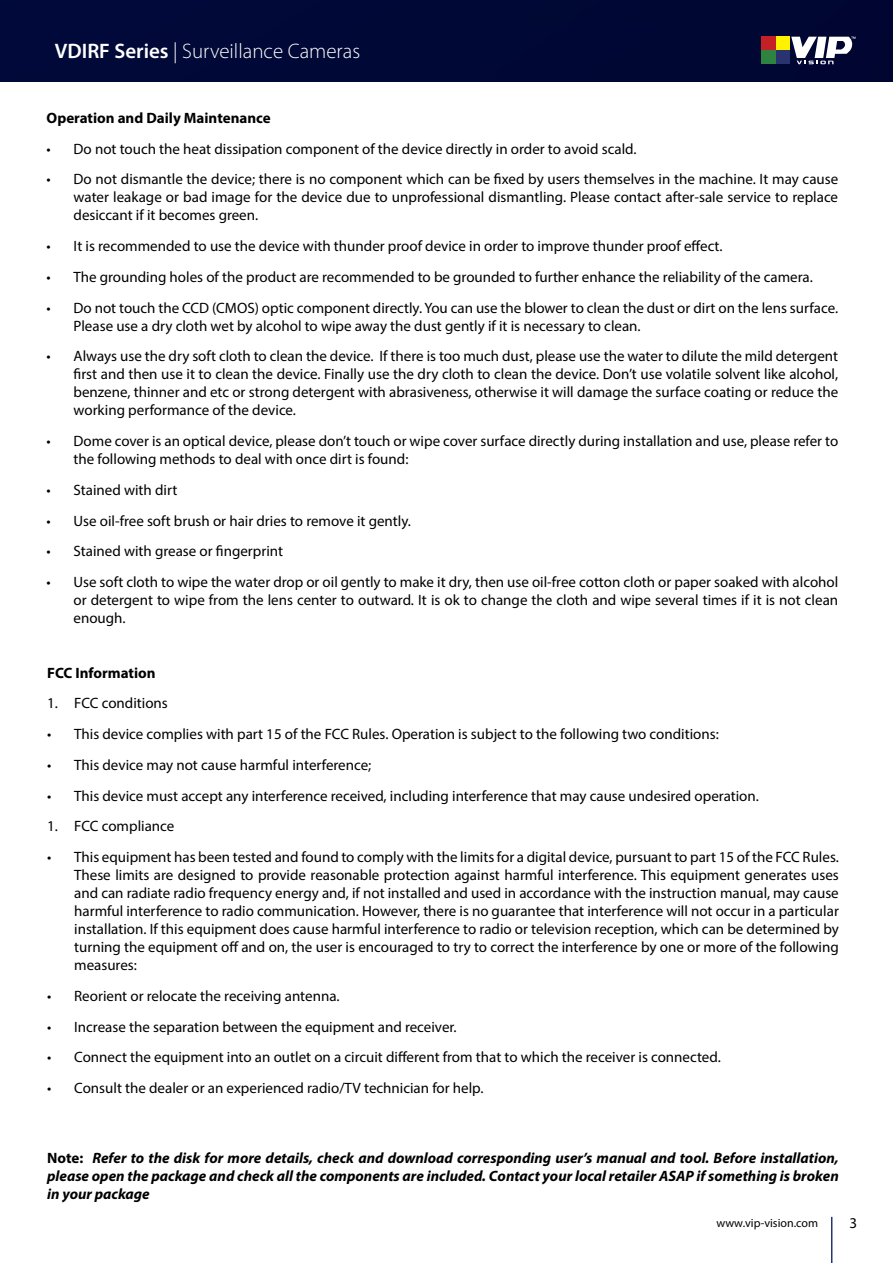
<style>
.page{position:relative;width:893px;height:1263px;background:#fff}
.page>*{position:absolute;margin:0;border:0;box-sizing:border-box;transform-origin:0 0}
.t1{font:300 21px "Myriad Pro";color:#fff}
.t2{font:15px/18px "Myriad Pro";color:#000;text-align:justify}
.t3{font:italic 700 15px/18px "Myriad Pro";color:#000;text-align:justify}
.t4{font:700 15px "Myriad Pro";color:#000}
.t5{font:12px "Myriad Pro";color:#000}
.s1{font-weight:600}
.s2{font-style:normal}
</style>
<div class="page">
<hr style="left:831px;top:1217px;width:1px;height:46px;background:#283370">
<div style="left:0;top:0;width:893px;height:81px;background:#000836"></div>
<div style="left:761px;top:37px;width:14px;height:13px;background:#c42026"></div>
<div style="left:761px;top:51px;width:14px;height:13px;background:#2d833f"></div>
<div style="left:776px;top:37px;width:13px;height:13px;background:#fff200"></div>
<div style="left:776px;top:51px;width:13px;height:13px;background:#283370"></div>
<svg style="left:786px;top:37px;width:70px;height:27px"></svg>
<h1 class="t1" style="left:55px;top:38px;width:307px"><span class="s1">VDIRF Series</span> | Surveillance Cameras</h1>
<p class="t4" style="left:47px;top:108px;width:226px">Operation and Daily Maintenance</p>
<p class="t2" style="left:47px;top:139px;width:592px">• Do not touch the heat dissipation component of the device directly in order to avoid scald.</p>
<p class="t2" style="left:74px;top:170px;width:766px;text-indent:-27px">• Do not dismantle the device; there is no component which can be fixed by users themselves in the machine. It may cause water leakage or bad image for the device due to unprofessional dismantling. Please contact after-sale service to replace desiccant if it becomes green.</p>
<p class="t2" style="left:47px;top:237px;width:678px">• It is recommended to use the device with thunder proof device in order to improve thunder proof effect.</p>
<p class="t2" style="left:47px;top:268px;width:768px">• The grounding holes of the product are recommended to be grounded to further enhance the reliability of the camera.</p>
<p class="t2" style="left:74px;top:298px;width:766px;text-indent:-27px">• Do not touch the CCD (CMOS) optic component directly. You can use the blower to clean the dust or dirt on the lens surface.<br>Please use a dry cloth wet by alcohol to wipe away the dust gently if it is necessary to clean.</p>
<p class="t2" style="left:74px;top:347px;width:766px;text-indent:-27px">• Always use the dry soft cloth to clean the device. If there is too much dust, please use the water to dilute the mild detergent first and then use it to clean the device. Finally use the dry cloth to clean the device. Don’t use volatile solvent like alcohol, benzene, thinner and etc or strong detergent with abrasiveness, otherwise it will damage the surface coating or reduce the working performance of the device.</p>
<p class="t2" style="left:74px;top:432px;width:766px;text-indent:-27px">• Dome cover is an optical device, please don’t touch or wipe cover surface directly during installation and use, please refer to the following methods to deal with once dirt is found:</p>
<p class="t2" style="left:47px;top:481px;width:132px">• Stained with dirt</p>
<p class="t2" style="left:47px;top:511px;width:366px">• Use oil-free soft brush or hair dries to remove it gently.</p>
<p class="t2" style="left:47px;top:542px;width:238px">• Stained with grease or fingerprint</p>
<p class="t2" style="left:74px;top:573px;width:766px;text-indent:-27px">• Use soft cloth to wipe the water drop or oil gently to make it dry, then use oil-free cotton cloth or paper soaked with alcohol or detergent to wipe from the lens center to outward. It is ok to change the cloth and wipe several times if it is not clean enough.</p>
<p class="t4" style="left:47px;top:663px;width:110px">FCC Information</p>
<p class="t2" style="left:47px;top:694px;width:122px">1. FCC conditions</p>
<p class="t2" style="left:47px;top:725px;width:673px">• This device complies with part 15 of the FCC Rules. Operation is subject to the following two conditions:</p>
<p class="t2" style="left:47px;top:756px;width:326px">• This device may not cause harmful interference;</p>
<p class="t2" style="left:47px;top:786px;width:713px">• This device must accept any interference received, including interference that may cause undesired operation.</p>
<p class="t2" style="left:47px;top:817px;width:129px">1. FCC compliance</p>
<p class="t2" style="left:74px;top:848px;width:766px;text-indent:-27px">• This equipment has been tested and found to comply with the limits for a digital device, pursuant to part 15 of the FCC Rules.<br>These limits are designed to provide reasonable protection against harmful interference. This equipment generates uses and can radiate radio frequency energy and, if not installed and used in accordance with the instruction manual, may cause harmful interference to radio communication. However, there is no guarantee that interference will not occur in a particular installation. If this equipment does cause harmful interference to radio or television reception, which can be determined by turning the equipment off and on, the user is encouraged to try to correct the interference by one or more of the following measures:</p>
<p class="t2" style="left:47px;top:987px;width:294px">• Reorient or relocate the receiving antenna.</p>
<p class="t2" style="left:47px;top:1017px;width:411px">• Increase the separation between the equipment and receiver.</p>
<p class="t2" style="left:47px;top:1048px;width:675px">• Connect the equipment into an outlet on a circuit different from that to which the receiver is connected.</p>
<p class="t2" style="left:47px;top:1079px;width:438px">• Consult the dealer or an experienced radio/TV technician for help.</p>
<p class="t3" style="left:47px;top:1148px;width:793px"><span class="s2">Note:</span> Refer to the disk for more details, check and download corresponding user’s manual and tool. Before installation, please open the package and check all the components are included. Contact your local retailer ASAP if something is broken in your package</p>
<p class="t5" style="left:716px;top:1215px;width:103px">www.vip-vision.com</p>
<p class="t2" style="left:849px;top:1214px;width:9px">3</p>
</div>
